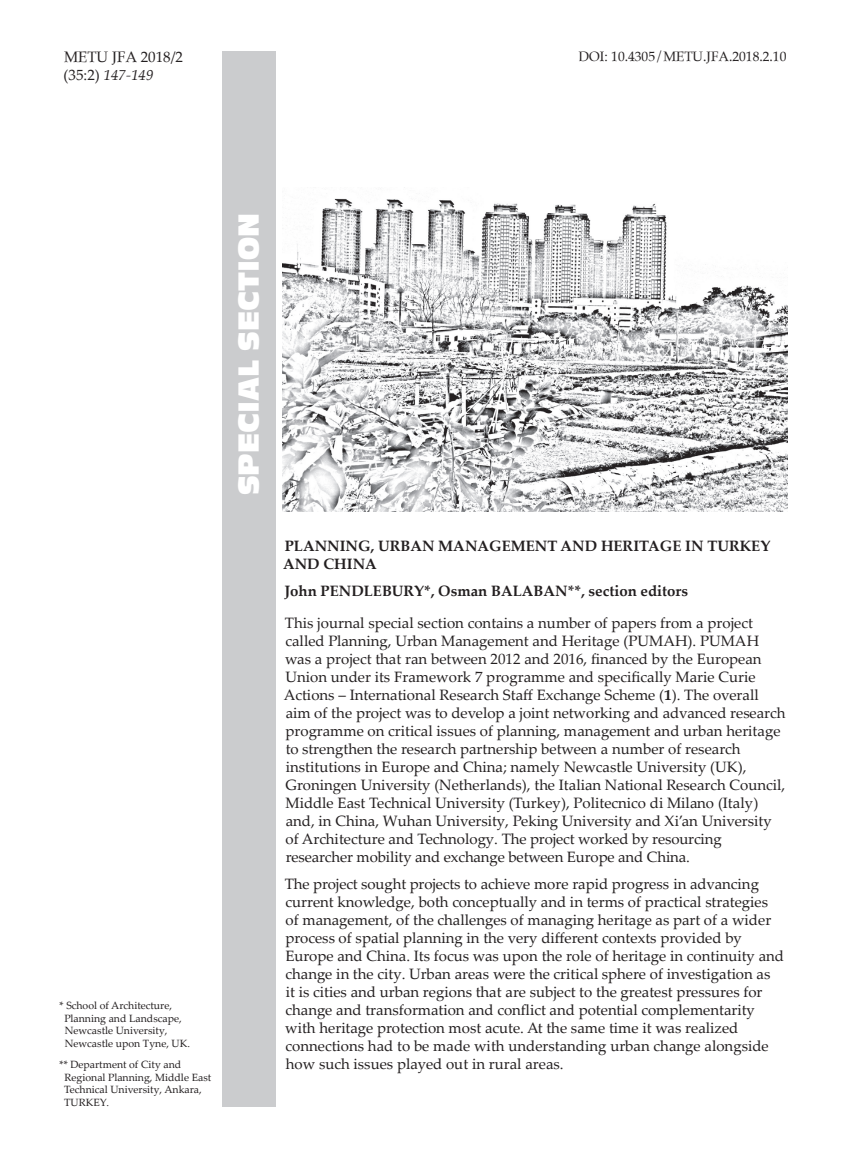
<style>
.page{position:relative;width:851px;height:1170px;background:#fff}
.page>*{position:absolute;margin:0;border:0;box-sizing:border-box;transform-origin:0 0}
.t1{font:27px "Antique Olive Compact";color:#fff}
.t2{font:15px/18px "Palatino Linotype";color:#231f20}
.t3{font:700 15px/18px "Palatino Linotype";color:#231f20}
.t4{font:15px "Palatino";color:#231f20}
.t5{font:italic 15px "Palatino Linotype";color:#231f20}
.t6{font:13.5px "Palatino";color:#231f20}
.t7{font:10.5px/12.6px "Palatino Linotype";color:#231f20}
.s1{font-family:"Palatino Linotype"}
.s2{font-style:normal}
.s3{font-weight:700}
</style>
<div class="page">
<img style="left:282px;top:198px;width:505px;height:313px">
<div style="left:223px;top:51px;width:53px;height:1055px;background:#cbccce"></div>
<p class="t2" style="left:65px;top:43px;width:201px">SPECIAL SECTION: PUMAH</p>
<p class="t4" style="left:599px;top:43px;width:125px">METU JFA 2018/2</p>
<p class="t4" style="left:765px;top:43px;width:24px">147</p>
<p class="t4" style="left:64px;top:47px;width:121px">METU JFA <span class="s1">2018/2</span></p>
<p class="t6" style="left:578px;top:47px;width:209px">DOI: 10.4305/METU.JFA.2018.2.10</p>
<p class="t5" style="left:64px;top:64px;width:91px"><span class="s2">(35:2)</span> 147-149</p>
<p class="t7" style="left:65px;top:998px;width:127px;text-indent:-5px">* School of Architecture,<br>Planning and Landscape,<br>Newcastle University,<br>Newcastle upon Tyne, UK.</p>
<p class="t7" style="left:64px;top:1057px;width:148px;text-indent:-5px">** Department of City and<br>Regional Planning, Middle East<br>Technical University, Ankara,<br>TURKEY.</p>
<h1 class="t1" style="left:230px;top:495px;width:283px;rotate:-90deg">SPECIAL SECTION</h1>
<p class="t3" style="left:283px;top:536px;width:489px">PLANNING, URBAN MANAGEMENT AND HERITAGE IN TURKEY<br>AND CHINA</p>
<p class="t3" style="left:284px;top:581px;width:405px">John PENDLEBURY*, Osman BALABAN**, section editors</p>
<p class="t2" style="left:284px;top:613px;width:503px">This journal special section contains a number of papers from a project called Planning, Urban Management and Heritage (PUMAH). PUMAH was a project that ran between 2012 and 2016, financed by the European Union under its Framework 7 programme and specifically Marie Curie Actions – International Research Staff Exchange Scheme (<span class="s3">1</span>). The overall aim of the project was to develop a joint networking and advanced research programme on critical issues of planning, management and urban heritage to strengthen the research partnership between a number of research institutions in Europe and China; namely Newcastle University (UK), Groningen University (Netherlands), the Italian National Research Council, Middle East Technical University (Turkey), Politecnico di Milano (Italy) and, in China, Wuhan University, Peking University and Xi’an University of Architecture and Technology. The project worked by resourcing researcher mobility and exchange between Europe and China.</p>
<p class="t2" style="left:285px;top:874px;width:500px">The project sought projects to achieve more rapid progress in advancing current knowledge, both conceptually and in terms of practical strategies of management, of the challenges of managing heritage as part of a wider process of spatial planning in the very different contexts provided by Europe and China. Its focus was upon the role of heritage in continuity and change in the city. Urban areas were the critical sphere of investigation as<br>it is cities and urban regions that are subject to the greatest pressures for change and transformation and conflict and potential complementarity with heritage protection most acute. At the same time it was realized connections had to be made with understanding urban change alongside how such issues played out in rural areas.</p>
</div>
